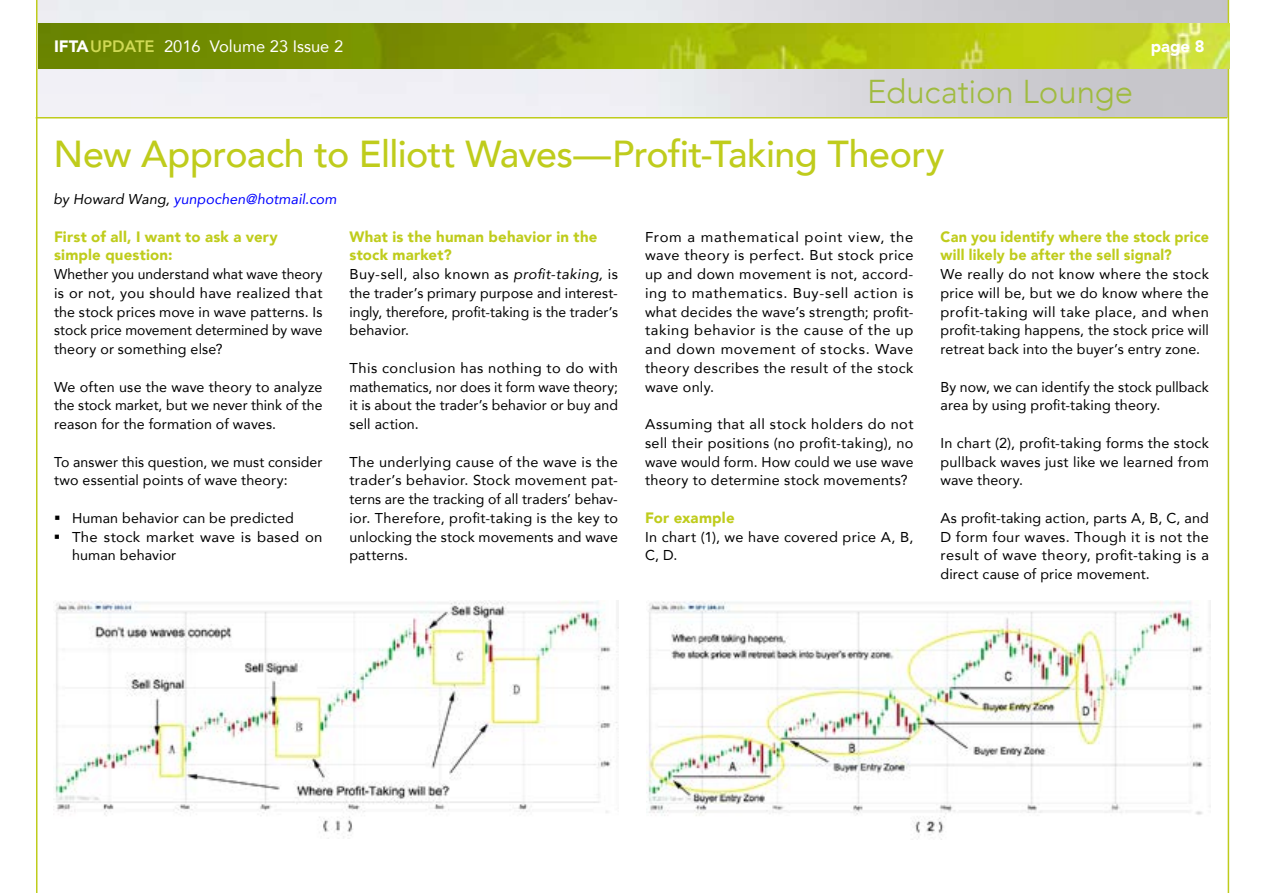
<style>
.page{position:relative;width:1263px;height:893px;background:#fff}
.page>*{position:absolute;margin:0;border:0;box-sizing:border-box;transform-origin:0 0}
.t1{font:500 37.5px "Avenir";letter-spacing:-.015em;color:#bfcc1c}
.t2{font:300 33px "Avenir";letter-spacing:-.005em;color:#a0bb40}
.t3{font:16.5px "Avenir";color:#fff}
.t4{font:900 16.5px "Avenir";color:#fff}
.t5{font:900 15px/18px "Avenir";letter-spacing:.015em;color:#bfcc1c}
.t6{font:900 15px/18px "Avenir";letter-spacing:.015em;color:#bfcc1c;scale:.96 1}
.t7{font:14.25px/18.8px "Avenir";letter-spacing:.01em;color:#000;text-align:justify}
.t8{font:14.25px/18.8px "Avenir";letter-spacing:.01em;color:#000;text-align:justify;scale:1.04 1}
.t9{font:italic 14.25px "Avenir";letter-spacing:.01em;color:#00f}
.s1{font-weight:900}
.s2{font-weight:800;color:#cfd955}
.s3{color:#000}
.s4{font-style:italic}
</style>
<div class="page">
<img style="left:38px;top:0;width:1189px;height:117px">
<hr style="left:36px;top:117px;width:1191px;height:2px;background:#bfcc1c">
<img style="left:55px;top:601px;width:564px;height:238px">
<img style="left:646px;top:601px;width:564px;height:237px">
<hr style="left:36px;top:0;width:2px;height:893px;background:#bfcc1c">
<hr style="left:1228px;top:0;width:1px;height:893px;background:#bfcc1c">
<img style="left:39px;top:23px;width:1190px;height:45px">
<p class="t3" style="left:54px;top:33px;width:291px"><span class="s1">IFTA</span><span class="s2">UPDATE</span> 2016 Volume 23 Issue 2</p>
<p class="t4" style="left:1151px;top:32px;width:55px">page 8</p>
<h2 class="t2" style="left:867px;top:72px;width:267px">Education Lounge</h2>
<h1 class="t1" style="left:54px;top:121px;width:892px">New Approach to Elliott Waves—Profit-Taking Theory</h1>
<p class="t9" style="left:54px;top:190px;width:285px"><span class="s3">by Howard Wang,</span> yunpochen@hotmail.com</p>
<p class="t5" style="left:54px;top:227px;width:225px">First of all, I want to ask a very simple question:</p>
<p class="t7" style="left:54px;top:264px;width:270px">Whether you understand what wave theory is or not, you should have realized that the stock prices move in wave patterns. Is stock price movement determined by wave theory or something else?</p>
<p class="t7" style="left:54px;top:377px;width:270px">We often use the wave theory to analyze the stock market, but we never think of the reason for the formation of waves.</p>
<p class="t7" style="left:54px;top:452px;width:270px">To answer this question, we must consider two essential points of wave theory:</p>
<p class="t7" style="left:72px;top:508px;width:252px;text-align:left">Human behavior can be predicted<br>The stock market wave is based on human behavior</p>
<p class="t6" style="left:940px;top:227px;width:281px">Can you identify where the stock price will likely be after the sell signal?</p>
<p class="t7" style="left:940px;top:264px;width:270px">We really do not know where the stock price will be, but we do know where the profit-taking will take place, and when profit-taking happens, the stock price will retreat back into the buyer’s entry zone.</p>
<p class="t7" style="left:940px;top:377px;width:270px">By now, we can identify the stock pullback area by using profit-taking theory.</p>
<p class="t7" style="left:940px;top:433px;width:270px">In chart (2), profit-taking forms the stock pullback waves just like we learned from wave theory.</p>
<p class="t7" style="left:940px;top:508px;width:270px">As profit-taking action, parts A, B, C, and D form four waves. Though it is not the result of wave theory, profit-taking is a direct cause of price movement.</p>
<p class="t5" style="left:349px;top:227px;width:249px">What is the human behavior in the stock market?</p>
<p class="t7" style="left:349px;top:264px;width:270px">Buy-sell, also known as <span class="s4">profit-taking,</span> is the trader’s primary purpose and interest&shy;ingly, therefore, profit-taking is the trader’s behavior.</p>
<p class="t7" style="left:349px;top:358px;width:270px">This conclusion has nothing to do with mathematics, nor does it form wave theory; it is about the trader’s behavior or buy and sell action.</p>
<p class="t7" style="left:349px;top:452px;width:270px">The underlying cause of the wave is the trader’s behavior. Stock movement pat&shy;terns are the tracking of all traders’ behav&shy;ior. Therefore, profit-taking is the key to unlocking the stock movements and wave patterns.</p>
<p class="t8" style="left:645px;top:227px;width:260px">From a mathematical point view, the wave theory is perfect. But stock price up and down movement is not, accord&shy;ing to mathematics. Buy-sell action is what decides the wave’s strength; profit&shy;taking behavior is the cause of the up and down movement of stocks. Wave theory describes the result of the stock wave only.</p>
<p class="t7" style="left:645px;top:414px;width:270px">Assuming that all stock holders do not sell their positions (no profit-taking), no wave would form. How could we use wave theory to determine stock movements?</p>
<p class="t5" style="left:645px;top:508px;width:91px">For example</p>
<p class="t7" style="left:645px;top:527px;width:270px">In chart (1), we have covered price A, B,<br>C, D.</p>
</div>
